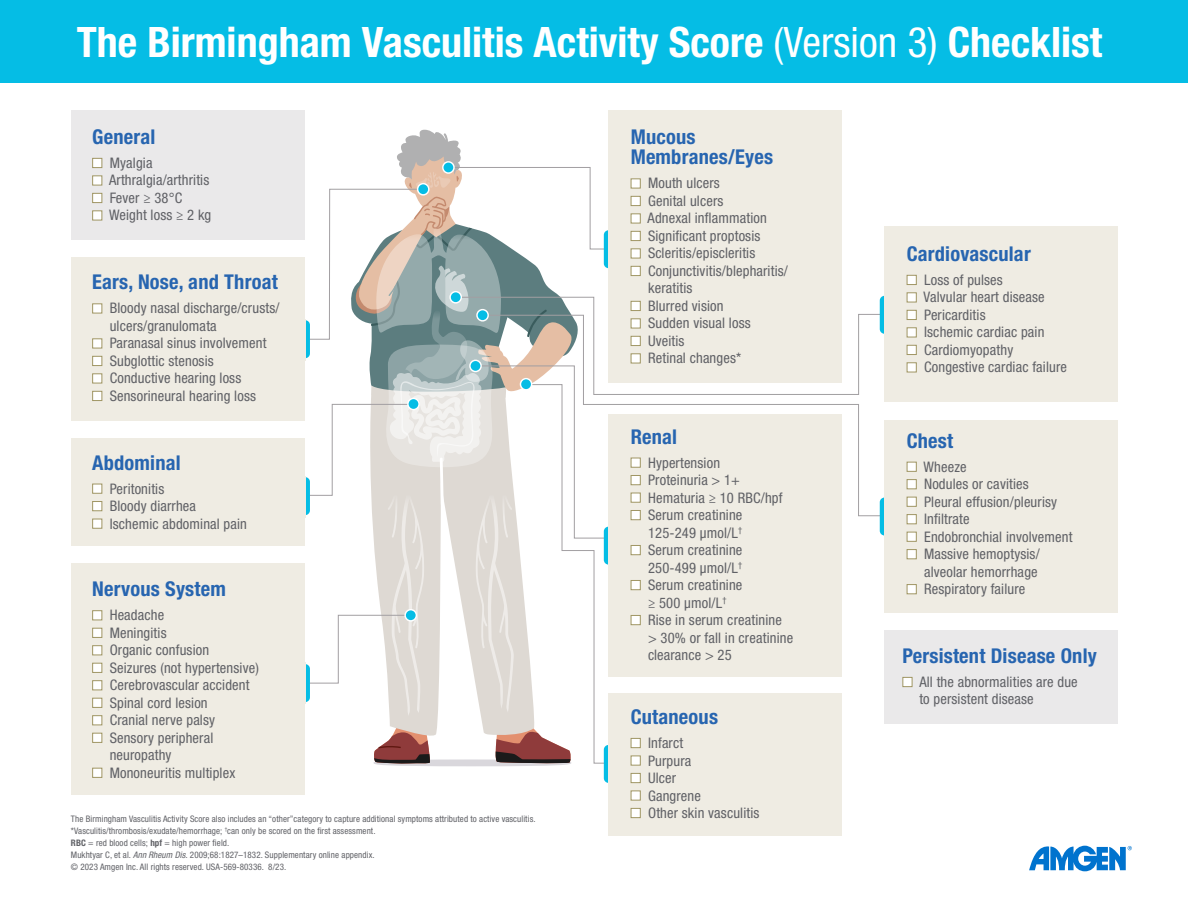
<style>
.page{position:relative;width:1188px;height:918px;background:#fff}
.page>*{position:absolute;margin:0;border:0;box-sizing:border-box;transform-origin:0 0}
.t1{font:700 condensed 42px "Helvetica Neue LT Std";color:#fff}
.t2{font:700 condensed 20.4px/20.5px "Helvetica Neue LT Std";letter-spacing:.01em;color:#2765b0}
.t3{font:condensed 14.55px/17.5px "Helvetica Neue LT Std";letter-spacing:.01em;color:#606166}
.t4{font:condensed 9px/12px "Helvetica Neue LT Std";letter-spacing:.01em;color:#606166}
.s1{font-weight:400}
.s2{font-weight:700}
.s3{font-style:italic}
</style>
<div class="page">
<div style="left:72px;top:257px;width:233px;height:164px;background:#efece3"></div>
<div style="left:72px;top:564px;width:233px;height:231px;background:#efece3"></div>
<div style="left:72px;top:439px;width:233px;height:107px;background:#efece3"></div>
<div style="left:72px;top:111px;width:233px;height:129px;background:#eae9ea"></div>
<div style="left:885px;top:420px;width:233px;height:192px;background:#efece3"></div>
<div style="left:609px;top:693px;width:233px;height:143px;background:#efece3"></div>
<div style="left:885px;top:630px;width:233px;height:94px;background:#eae9ea"></div>
<div style="left:885px;top:226px;width:233px;height:176px;background:#efece3"></div>
<div style="left:609px;top:111px;width:233px;height:272px;background:#efece3"></div>
<div style="left:373px;top:759px;width:198px;height:7px;background:#d9d7dc;border-radius:50%"></div>
<svg style="left:1029px;top:846px;width:103px;height:25px"></svg>
<div style="left:902px;top:677px;width:10px;height:10px;background:#fff;border:1px solid #a09664"></div>
<div style="left:92px;top:484px;width:10px;height:10px;background:#fff;border:1px solid #a09664"></div>
<div style="left:92px;top:501px;width:10px;height:10px;background:#fff;border:1px solid #a09664"></div>
<div style="left:92px;top:519px;width:10px;height:10px;background:#fff;border:1px solid #a09664"></div>
<svg style="left:631px;top:764px;width:10px;height:2px"></svg>
<div style="left:631px;top:773px;width:10px;height:10px;background:#fff;border:1px solid #a09664"></div>
<div style="left:631px;top:791px;width:10px;height:10px;background:#fff;border:1px solid #a09664"></div>
<div style="left:631px;top:808px;width:10px;height:10px;background:#fff;border:1px solid #a09664"></div>
<div style="left:92px;top:610px;width:10px;height:10px;background:#fff;border:1px solid #a09664"></div>
<div style="left:92px;top:628px;width:10px;height:10px;background:#fff;border:1px solid #a09664"></div>
<div style="left:92px;top:645px;width:10px;height:10px;background:#fff;border:1px solid #a09664"></div>
<div style="left:92px;top:663px;width:10px;height:10px;background:#fff;border:1px solid #a09664"></div>
<div style="left:92px;top:680px;width:10px;height:10px;background:#fff;border:1px solid #a09664"></div>
<div style="left:92px;top:698px;width:10px;height:10px;background:#fff;border:1px solid #a09664"></div>
<div style="left:92px;top:715px;width:10px;height:10px;background:#fff;border:1px solid #a09664"></div>
<div style="left:92px;top:733px;width:10px;height:10px;background:#fff;border:1px solid #a09664"></div>
<div style="left:92px;top:768px;width:10px;height:10px;background:#fff;border:1px solid #a09664"></div>
<div style="left:907px;top:462px;width:10px;height:10px;background:#fff;border:1px solid #a09664"></div>
<div style="left:907px;top:479px;width:10px;height:10px;background:#fff;border:1px solid #a09664"></div>
<div style="left:907px;top:497px;width:10px;height:10px;background:#fff;border:1px solid #a09664"></div>
<div style="left:907px;top:514px;width:10px;height:10px;background:#fff;border:1px solid #a09664"></div>
<div style="left:907px;top:532px;width:10px;height:10px;background:#fff;border:1px solid #a09664"></div>
<div style="left:907px;top:549px;width:10px;height:10px;background:#fff;border:1px solid #a09664"></div>
<div style="left:907px;top:584px;width:10px;height:10px;background:#fff;border:1px solid #a09664"></div>
<div style="left:92px;top:303px;width:10px;height:10px;background:#fff;border:1px solid #a09664"></div>
<div style="left:92px;top:338px;width:10px;height:10px;background:#fff;border:1px solid #a09664"></div>
<div style="left:92px;top:356px;width:10px;height:10px;background:#fff;border:1px solid #a09664"></div>
<div style="left:92px;top:373px;width:10px;height:10px;background:#fff;border:1px solid #a09664"></div>
<div style="left:92px;top:391px;width:10px;height:10px;background:#fff;border:1px solid #a09664"></div>
<div style="left:907px;top:275px;width:10px;height:10px;background:#fff;border:1px solid #a09664"></div>
<div style="left:907px;top:292px;width:10px;height:10px;background:#fff;border:1px solid #a09664"></div>
<div style="left:907px;top:310px;width:10px;height:10px;background:#fff;border:1px solid #a09664"></div>
<div style="left:907px;top:327px;width:10px;height:10px;background:#fff;border:1px solid #a09664"></div>
<div style="left:907px;top:345px;width:10px;height:10px;background:#fff;border:1px solid #a09664"></div>
<div style="left:907px;top:362px;width:10px;height:10px;background:#fff;border:1px solid #a09664"></div>
<div style="left:0;top:0;width:1188px;height:82px;background:#05bde5"></div>
<div style="left:92px;top:158px;width:10px;height:10px;background:#fff;border:1px solid #a09664"></div>
<div style="left:92px;top:175px;width:10px;height:10px;background:#fff;border:1px solid #a09664"></div>
<div style="left:92px;top:193px;width:10px;height:10px;background:#fff;border:1px solid #a09664"></div>
<div style="left:92px;top:210px;width:10px;height:10px;background:#fff;border:1px solid #a09664"></div>
<svg style="left:304px;top:130px;width:581px;height:634px"></svg>
<svg style="left:520px;top:379px;width:12px;height:11px"></svg>
<div style="left:520px;top:378px;width:12px;height:13px;border:1px solid #fff;border-radius:50%"></div>
<svg style="left:301px;top:320px;width:9px;height:38px"></svg>
<div style="left:298px;top:319px;width:7px;height:41px;background:#efece3"></div>
<svg style="left:301px;top:477px;width:9px;height:38px"></svg>
<div style="left:298px;top:476px;width:7px;height:41px;background:#efece3"></div>
<svg style="left:301px;top:664px;width:9px;height:38px"></svg>
<div style="left:298px;top:663px;width:7px;height:41px;background:#efece3"></div>
<svg style="left:604px;top:745px;width:9px;height:38px"></svg>
<div style="left:609px;top:743px;width:7px;height:41px;background:#efece3"></div>
<svg style="left:604px;top:527px;width:9px;height:38px"></svg>
<div style="left:609px;top:525px;width:7px;height:41px;background:#efece3"></div>
<svg style="left:604px;top:230px;width:9px;height:38px"></svg>
<div style="left:609px;top:228px;width:7px;height:41px;background:#efece3"></div>
<svg style="left:880px;top:296px;width:9px;height:38px"></svg>
<div style="left:885px;top:294px;width:7px;height:41px;background:#efece3"></div>
<svg style="left:880px;top:498px;width:9px;height:37px"></svg>
<div style="left:885px;top:496px;width:7px;height:41px;background:#efece3"></div>
<h1 class="t1" style="left:77px;top:17px;width:1027px">The Birmingham Vasculitis Activity Score <span class="s1">(Version 3)</span> Checklist</h1>
<h2 class="t2" style="left:92px;top:126px;width:65px">General</h2>
<p class="t3" style="left:109px;top:154px;width:104px">Myalgia<br>Arthralgia/arthritis<br>Fever ≥ 38°C<br>Weight loss ≥ 2 kg</p>
<h2 class="t2" style="left:92px;top:272px;width:187px">Ears, Nose, and Throat</h2>
<p class="t3" style="left:110px;top:299px;width:171px">Bloody nasal discharge/crusts/ ulcers/granulomata<br>Paranasal sinus involvement<br>Subglottic stenosis<br>Conductive hearing loss<br>Sensorineural hearing loss</p>
<h2 class="t2" style="left:92px;top:452px;width:90px">Abdominal</h2>
<p class="t3" style="left:110px;top:480px;width:139px">Peritonitis<br>Bloody diarrhea<br>Ischemic abdominal pain</p>
<h2 class="t2" style="left:92px;top:578px;width:135px">Nervous System</h2>
<p class="t3" style="left:110px;top:606px;width:151px">Headache<br>Meningitis<br>Organic confusion<br>Seizures (not hypertensive)<br>Cerebrovascular accident<br>Spinal cord lesion<br>Cranial nerve palsy<br>Sensory peripheral neuropathy<br>Mononeuritis multiplex</p>
<p class="t4" style="left:71px;top:813px;width:466px">The Birmingham Vasculitis Activity Score also includes an “other”category to capture additional symptoms attributed to active vasculitis. *Vasculitis/thrombosis/exudate/hemorrhage; <sup>†</sup>can only be scored on the first assessment.<br><span class="s2">RBC</span> = red blood cells; <span class="s2">hpf</span> = high power field.<br>Mukhtyar C, et al. <span class="s3">Ann Rheum Dis.</span> 2009;68:1827–1832. Supplementary online appendix.<br>© 2023 Amgen Inc. All rights reserved. USA-569-80336. 8/23.</p>
<h2 class="t2" style="left:631px;top:126px;width:144px">Mucous<br>Membranes/Eyes</h2>
<p class="t3" style="left:648px;top:174px;width:142px">Mouth ulcers<br>Genital ulcers<br>Adnexal inflammation<br>Significant proptosis<br>Scleritis/episcleritis<br>Conjunctivitis/blepharitis/ keratitis<br>Blurred vision<br>Sudden visual loss<br>Uveitis<br>Retinal changes*</p>
<h2 class="t2" style="left:631px;top:426px;width:48px">Renal</h2>
<p class="t3" style="left:648px;top:454px;width:147px">Hypertension<br>Proteinuria &gt; 1+<br>Hematuria ≥ 10 RBC/hpf<br>Serum creatinine<br>125-249 μmol/L<sup>†<br></sup>Serum creatinine<br>250-499 μmol/L<sup>†<br></sup>Serum creatinine<br>≥ 500 μmol/L<sup>†<br></sup>Rise in serum creatinine &gt; 30% or fall in creatinine clearance &gt; 25</p>
<h2 class="t2" style="left:631px;top:706px;width:89px">Cutaneous</h2>
<p class="t3" style="left:648px;top:734px;width:113px">Infarct<br>Purpura<br>Ulcer<br>Gangrene<br>Other skin vasculitis</p>
<h2 class="t2" style="left:907px;top:243px;width:126px">Cardiovascular</h2>
<p class="t3" style="left:924px;top:271px;width:145px">Loss of pulses<br>Valvular heart disease<br>Pericarditis<br>Ischemic cardiac pain<br>Cardiomyopathy<br>Congestive cardiac failure</p>
<h2 class="t2" style="left:907px;top:430px;width:48px">Chest</h2>
<p class="t3" style="left:924px;top:458px;width:150px">Wheeze<br>Nodules or cavities<br>Pleural effusion/pleurisy<br>Infiltrate<br>Endobronchial involvement<br>Massive hemoptysis/ alveolar hemorrhage<br>Respiratory failure</p>
<h2 class="t2" style="left:902px;top:645px;width:196px">Persistent Disease Only</h2>
<p class="t3" style="left:919px;top:673px;width:160px">All the abnormalities are due to persistent disease</p>
</div>
